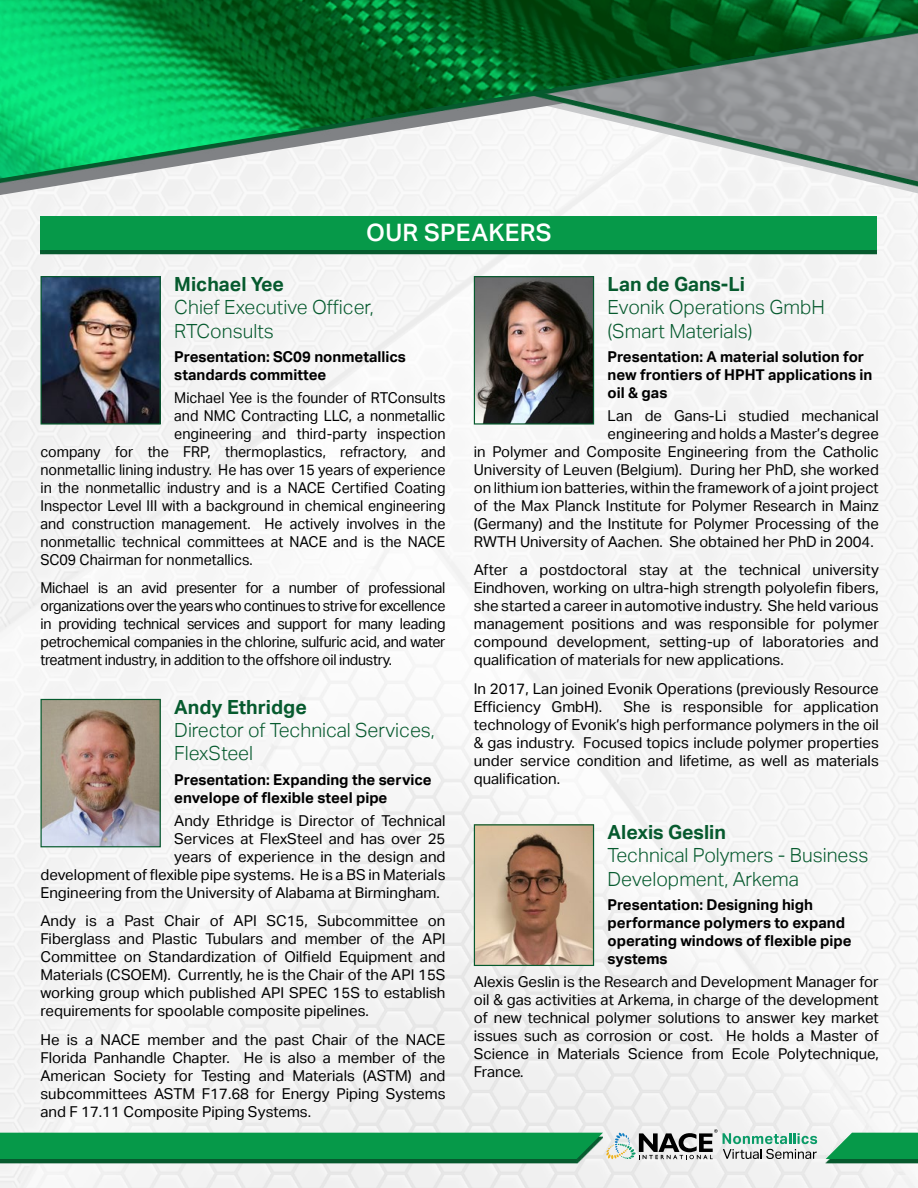
<style>
.page{position:relative;width:918px;height:1188px;background:#fff}
.page>*{position:absolute;margin:0;border:0;box-sizing:border-box;transform-origin:0 0}
.t1{font:500 24px "Aktiv Grotesk";letter-spacing:.01em;color:#fff}
.t2{font:300 19.5px/23.4px "Aktiv Grotesk";color:#065a2e}
.t3{font:700 19.5px "Aktiv Grotesk";color:#065a2e}
.t4{font:15px/18px "Aktiv Grotesk";color:#000;text-align:justify}
.t5{font:15px/18px "Aktiv Grotesk";color:#000;text-align:justify;scale:.95 1}
.t6{font:700 15px/18px "Aktiv Grotesk";color:#000}
</style>
<div class="page">
<div style="left:0;top:215px;width:918px;height:973px;background:#f5f5f5"></div>
<div style="left:224px;top:300px;width:694px;height:8px;background:#f4f4f4"></div>
<div style="left:224px;top:204px;width:262px;height:92px;background:#f5f5f5"></div>
<div style="left:486px;top:204px;width:432px;height:92px;background:#f5f5f5"></div>
<div style="left:0;top:1136px;width:603px;height:28px;background:#065a2e"></div>
<div style="left:825px;top:1136px;width:93px;height:28px;background:#065a2e"></div>
<svg style="left:826px;top:1133px;width:92px;height:26px;background:#26a560"></svg>
<svg style="left:0;top:1129px;width:817px;height:30px"></svg>
<div style="left:0;top:0;width:918px;height:204px;background:#f4f4f4"></div>
<img style="left:0;top:0;width:918px;height:195px">
<img style="left:42px;top:278px;width:117px;height:145px">
<div style="left:40px;top:276px;width:121px;height:149px;border:1px solid #065a2e"></div>
<img style="left:476px;top:278px;width:116px;height:145px">
<div style="left:474px;top:276px;width:120px;height:149px;border:1px solid #065a2e"></div>
<img style="left:42px;top:701px;width:117px;height:144px">
<div style="left:40px;top:699px;width:121px;height:148px;border:1px solid #065a2e"></div>
<img style="left:476px;top:826px;width:116px;height:138px">
<div style="left:474px;top:824px;width:120px;height:142px;border:1px solid #065a2e"></div>
<div style="left:40px;top:220px;width:838px;height:35px;background:#065a2e"></div>
<div style="left:40px;top:216px;width:838px;height:34px;background:#069949"></div>
<h1 class="t1" style="left:366px;top:219px;width:187px">OUR SPEAKERS</h1>
<h2 class="t3" style="left:174px;top:273px;width:111px">Michael Yee</h2>
<h2 class="t2" style="left:174px;top:296px;width:201px">Chief Executive Officer,<br>RTConsults</h2>
<p class="t6" style="left:174px;top:348px;width:233px">Presentation: SC09 nonmetallics standards committee</p>
<p class="t5" style="left:174px;top:389px;width:287px">Michael Yee is the founder of RTConsults</p>
<p class="t5" style="left:174px;top:407px;width:287px">and NMC Contracting LLC, a nonmetallic</p>
<p class="t5" style="left:174px;top:425px;width:287px">engineering and third-party inspection</p>
<p class="t5" style="left:40px;top:443px;width:428px">company for the FRP, thermoplastics, refractory, and</p>
<p class="t5" style="left:40px;top:461px;width:428px">nonmetallic lining industry. He has over 15 years of experience</p>
<p class="t5" style="left:40px;top:479px;width:428px">in the nonmetallic industry and is a NACE Certified Coating</p>
<p class="t5" style="left:40px;top:497px;width:428px">Inspector Level III with a background in chemical engineering</p>
<p class="t5" style="left:40px;top:515px;width:428px">and construction management. He actively involves in the</p>
<p class="t5" style="left:40px;top:533px;width:428px">nonmetallic technical committees at NACE and is the NACE</p>
<p class="t5" style="left:40px;top:551px;width:225px">SC09 Chairman for nonmetallics.</p>
<p class="t5" style="left:40px;top:579px;width:428px">Michael is an avid presenter for a number of professional organizations over the years who continues to strive for excellence in providing technical services and support for many leading petrochemical companies in the chlorine, sulfuric acid, and water treatment industry, in addition to the offshore oil industry.</p>
<h2 class="t3" style="left:174px;top:695px;width:134px">Andy Ethridge</h2>
<h2 class="t2" style="left:174px;top:719px;width:262px">Director of Technical Services,<br>FlexSteel</h2>
<p class="t6" style="left:174px;top:771px;width:259px">Presentation: Expanding the service envelope of flexible steel pipe</p>
<p class="t4" style="left:174px;top:811px;width:273px">Andy Ethridge is Director of Technical</p>
<p class="t4" style="left:174px;top:829px;width:273px">Services at FlexSteel and has over 25</p>
<p class="t4" style="left:174px;top:847px;width:273px">years of experience in the design and</p>
<p class="t4" style="left:40px;top:865px;width:407px">development of flexible pipe systems. He is a BS in Materials</p>
<p class="t4" style="left:40px;top:883px;width:401px">Engineering from the University of Alabama at Birmingham.</p>
<p class="t4" style="left:40px;top:912px;width:407px">Andy is a Past Chair of API SC15, Subcommittee on Fiberglass and Plastic Tubulars and member of the API Committee on Standardization of Oilfield Equipment and Materials (CSOEM). Currently, he is the Chair of the API 15S working group which published API SPEC 15S to establish requirements for spoolable composite pipelines.</p>
<p class="t4" style="left:40px;top:1030px;width:407px">He is a NACE member and the past Chair of the NACE Florida Panhandle Chapter. He is also a member of the American Society for Testing and Materials (ASTM) and subcommittees ASTM F17.68 for Energy Piping Systems and F 17.11 Composite Piping Systems.</p>
<h2 class="t3" style="left:608px;top:273px;width:139px">Lan de Gans-Li</h2>
<h2 class="t2" style="left:608px;top:296px;width:219px">Evonik Operations GmbH (Smart Materials)</h2>
<p class="t6" style="left:608px;top:348px;width:266px">Presentation: A material solution for new frontiers of HPHT applications in oil &amp; gas</p>
<p class="t4" style="left:608px;top:407px;width:273px">Lan de Gans-Li studied mechanical</p>
<p class="t4" style="left:608px;top:425px;width:273px">engineering and holds a Master’s degree</p>
<p class="t4" style="left:474px;top:443px;width:407px">in Polymer and Composite Engineering from the Catholic</p>
<p class="t4" style="left:474px;top:461px;width:407px">University of Leuven (Belgium). During her PhD, she worked</p>
<p class="t4" style="left:474px;top:479px;width:406px">on lithium ion batteries, within the framework of a joint project</p>
<p class="t4" style="left:474px;top:497px;width:407px">of the Max Planck Institute for Polymer Research in Mainz</p>
<p class="t4" style="left:474px;top:515px;width:407px">(Germany) and the Institute for Polymer Processing of the</p>
<p class="t4" style="left:474px;top:533px;width:401px">RWTH University of Aachen. She obtained her PhD in 2004.</p>
<p class="t4" style="left:474px;top:561px;width:407px">After a postdoctoral stay at the technical university Eindhoven, working on ultra-high strength polyolefin fibers, she started a career in automotive industry. She held various management positions and was responsible for polymer compound development, setting-up of laboratories and qualification of materials for new applications.</p>
<p class="t4" style="left:474px;top:680px;width:406px">In 2017, Lan joined Evonik Operations (previously Resource<br>Efficiency GmbH).</p>
<p class="t4" style="left:474px;top:698px;width:407px;text-indent:150px">She is responsible for application technology of Evonik’s high performance polymers in the oil &amp; gas industry. Focused topics include polymer properties under service condition and lifetime, as well as materials qualification.</p>
<h2 class="t3" style="left:608px;top:821px;width:120px">Alexis Geslin</h2>
<h2 class="t2" style="left:608px;top:844px;width:262px">Technical Polymers - Business<br>Development, Arkema</h2>
<p class="t6" style="left:608px;top:896px;width:246px">Presentation: Designing high performance polymers to expand operating windows of flexible pipe systems</p>
<p class="t4" style="left:474px;top:973px;width:407px">Alexis Geslin is the Research and Development Manager for oil &amp; gas activities at Arkema, in charge of the development of new technical polymer solutions to answer key market issues such as corrosion or cost. He holds a Master of Science in Materials Science from Ecole Polytechnique, France.</p>
</div>
